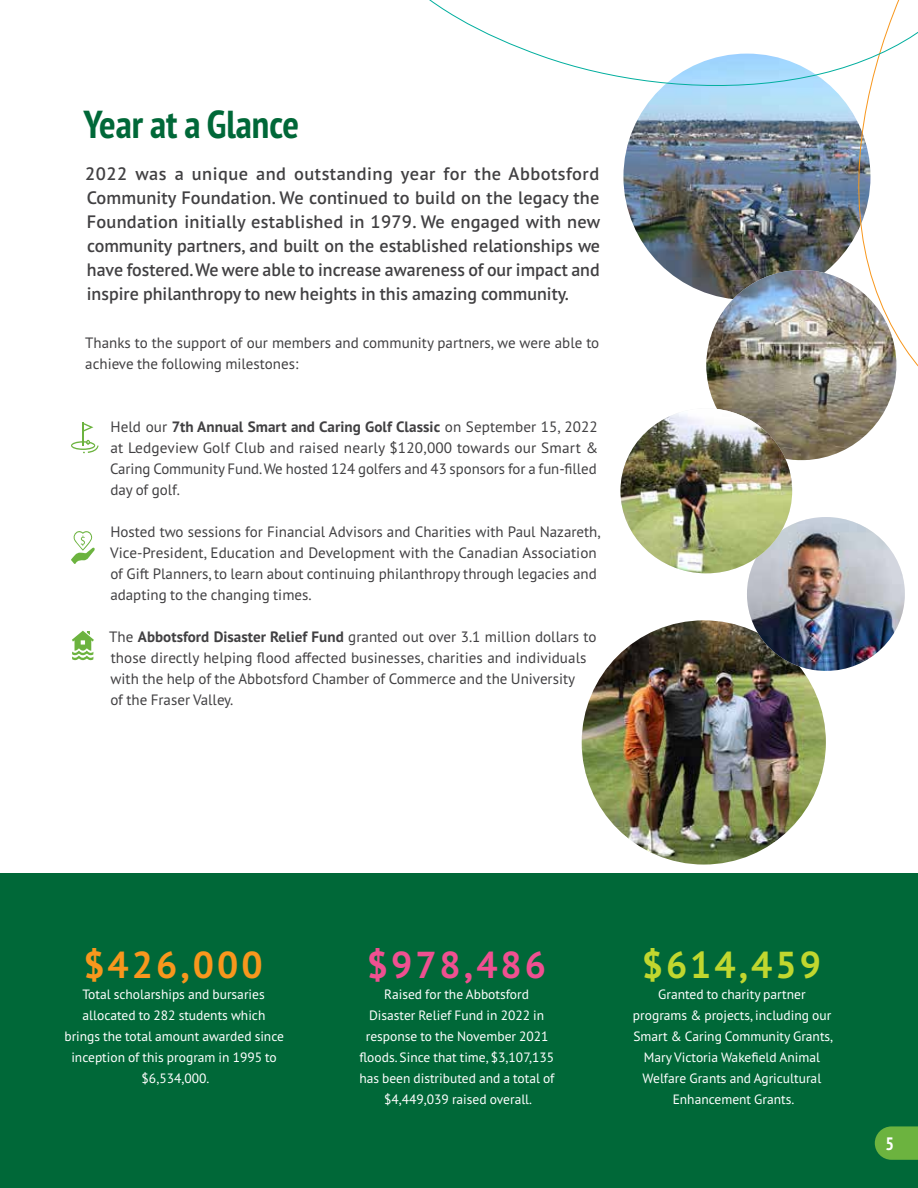
<style>
.page{position:relative;width:918px;height:1188px;background:#fff}
.page>*{position:absolute;margin:0;border:0;box-sizing:border-box;transform-origin:0 0}
.t1{font:700 condensed 39px "PT Sans Pro";color:#006838}
.t2{font:700 37.5px "PT Sans Pro";letter-spacing:.08em;color:#ef5091}
.t3{font:700 37.5px "PT Sans Pro";letter-spacing:.08em;color:#f8971d}
.t4{font:700 37.5px "PT Sans Pro";letter-spacing:.08em;color:#c1d72f}
.t5{font:600 18px/24px "PT Sans Pro";color:#414042;text-align:justify}
.t6{font:700 condensed 18px "PT Sans Pro";color:#fff}
.t7{font:15px/21px "PT Sans Pro";color:#414042}
.t8{font:13.5px/21px "PT Sans Pro";color:#fff;text-align:center}
.s1{font-weight:700}
</style>
<div class="page">
<img style="left:623px;top:54px;width:247px;height:246px;border-radius:123px">
<div style="left:0;top:874px;width:918px;height:314px;background:#006838"></div>
<img style="left:796px;top:105px;width:122px;height:339px">
<svg style="left:71px;top:422px;width:28px;height:31px"></svg>
<svg style="left:71px;top:531px;width:24px;height:33px"></svg>
<svg style="left:72px;top:631px;width:22px;height:30px"></svg>
<svg style="left:429px;top:0;width:489px;height:105px"></svg>
<svg style="left:875px;top:1126px;width:43px;height:34px"></svg>
<img style="left:582px;top:620px;width:244px;height:245px;border-radius:122px">
<img style="left:706px;top:270px;width:190px;height:190px;border-radius:94px">
<img style="left:747px;top:517px;width:158px;height:154px">
<img style="left:620px;top:408px;width:172px;height:165px">
<h1 class="t1" style="left:83px;top:99px;width:217px">Year at a Glance</h1>
<p class="t5" style="left:85px;top:161px;width:516px">2022 was a unique and outstanding year for the Abbotsford Community Foundation. We continued to build on the legacy the Foundation initially established in 1979. We engaged with new community partners, and built on the established relationships we have fostered. We were able to increase awareness of our impact and inspire philanthropy to new heights in this amazing community.</p>
<p class="t7" style="left:85px;top:332px;width:516px">Thanks to the support of our members and community partners, we were able to achieve the following milestones:</p>
<p class="t7" style="left:110px;top:416px;width:490px;text-align:justify">Held our <span class="s1">7th Annual Smart and Caring Golf Classic</span> on September 15, 2022 at Ledgeview Golf Club and raised nearly $120,000 towards our Smart &amp; Caring Community Fund. We hosted 124 golfers and 43 sponsors for a fun-filled day of golf.</p>
<p class="t7" style="left:110px;top:521px;width:492px">Hosted two sessions for Financial Advisors and Charities with Paul Nazareth, Vice‑President, Education and Development with the Canadian Association of Gift Planners, to learn about continuing philanthropy through legacies and adapting to the changing times.</p>
<p class="t7" style="left:109px;top:626px;width:489px">The <span class="s1">Abbotsford Disaster Relief Fund</span> granted out over 3.1 million dollars to those directly helping flood affected businesses, charities and individuals with the help of the Abbotsford Chamber of Commerce and the University<br>of the Fraser Valley.</p>
<h2 class="t3" style="left:83px;top:940px;width:181px">$426,000</h2>
<p class="t8" style="left:64px;top:983px;width:221px">Total scholarships and bursaries allocated to 282 students which brings the total amount awarded since inception of this program in 1995 to $6,534,000.</p>
<h2 class="t2" style="left:367px;top:940px;width:181px">$978,486</h2>
<p class="t8" style="left:359px;top:983px;width:197px">Raised for the Abbotsford<br>Disaster Relief Fund in 2022 in response to the November 2021 floods. Since that time, $3,107,135 has been distributed and a total of $4,449,039 raised overall.</p>
<h2 class="t4" style="left:642px;top:940px;width:181px">$614,459</h2>
<p class="t8" style="left:633px;top:983px;width:202px">Granted to charity partner programs &amp; projects, including our<br>Smart &amp; Caring Community Grants,<br>Mary Victoria Wakefield Animal<br>Welfare Grants and Agricultural<br>Enhancement Grants.</p>
<p class="t6" style="left:885px;top:1131px;width:10px">5</p>
</div>
